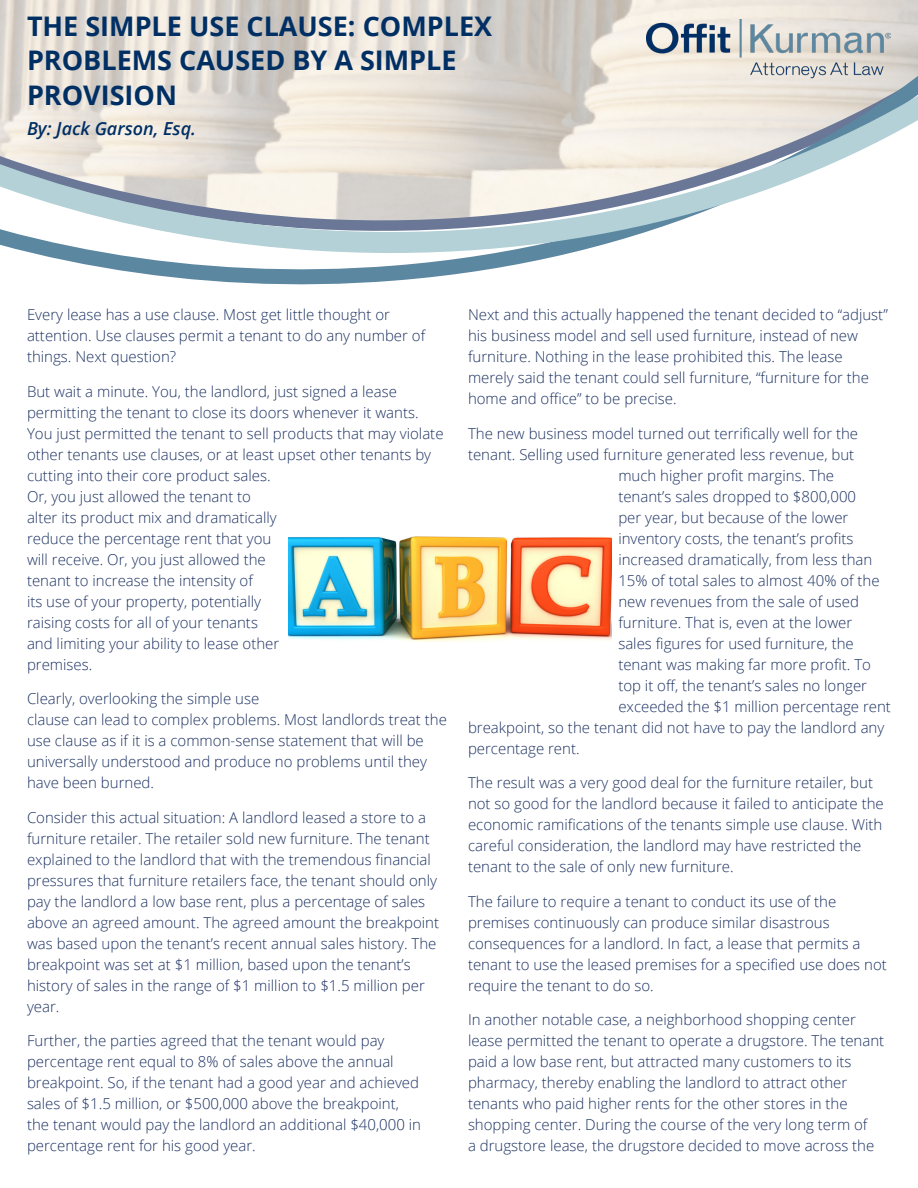
<style>
.page{position:relative;width:918px;height:1188px;background:#fff}
.page>*{position:absolute;margin:0;border:0;box-sizing:border-box;transform-origin:0 0}
.t1{font:700 27px/34.5px "Open Sans";color:#002f64}
.t2{font:italic 600 18px "Open Sans";color:#002f64}
.Paragraph_Style_2{font:300 15px/21px "Open Sans";color:#1d3262}
</style>
<div class="page">
<svg style="left:0;top:0;width:918px;height:285px"></svg>
<img style="left:288px;top:536px;width:324px;height:106px">
<img style="left:647px;top:19px;width:244px;height:63px">
<p class="t1" style="left:27px;top:8px;width:467px">THE SIMPLE USE CLAUSE: COMPLEX<br>PROBLEMS CAUSED BY A SIMPLE<br>PROVISION</p>
<p class="t2" style="left:27px;top:116px;width:171px">By: Jack Garson, Esq.</p>
<p class="Paragraph_Style_2" style="left:27px;top:304px;width:400px">Every lease has a use clause. Most get little thought or attention. Use clauses permit a tenant to do any number of things. Next question?</p>
<p class="Paragraph_Style_2" style="left:27px;top:381px;width:418px">But wait a minute. You, the landlord, just signed a lease permitting the tenant to close its doors whenever it wants.<br>You just permitted the tenant to sell products that may violate other tenants use clauses, or at least upset other tenants by cutting into their core product sales.<br>Or, you just allowed the tenant to<br>alter its product mix and dramatically<br>reduce the percentage rent that you<br>will receive. Or, you just allowed the<br>tenant to increase the intensity of<br>its use of your property, potentially<br>raising costs for all of your tenants<br>and limiting your ability to lease other<br>premises.</p>
<p class="Paragraph_Style_2" style="left:27px;top:688px;width:421px">Clearly, overlooking the simple use<br>clause can lead to complex problems. Most landlords treat the use clause as if it is a common-sense statement that will be universally understood and produce no problems until they have been burned.</p>
<p class="Paragraph_Style_2" style="left:27px;top:807px;width:414px">Consider this actual situation: A landlord leased a store to a furniture retailer. The retailer sold new furniture. The tenant explained to the landlord that with the tremendous financial pressures that furniture retailers face, the tenant should only pay the landlord a low base rent, plus a percentage of sales above an agreed amount. The agreed amount the breakpoint was based upon the tenant’s recent annual sales history. The breakpoint was set at $1 million, based upon the tenant’s history of sales in the range of $1 million to $1.5 million per year.</p>
<p class="Paragraph_Style_2" style="left:27px;top:1030px;width:396px">Further, the parties agreed that the tenant would pay percentage rent equal to 8% of sales above the annual breakpoint. So, if the tenant had a good year and achieved sales of $1.5 million, or $500,000 above the breakpoint, the tenant would pay the landlord an additional $40,000 in percentage rent for his good year.</p>
<p class="Paragraph_Style_2" style="left:468px;top:304px;width:421px">Next and this actually happened the tenant decided to “adjust” his business model and sell used furniture, instead of new furniture. Nothing in the lease prohibited this. The lease merely said the tenant could sell furniture, “furniture for the home and office” to be precise.</p>
<p class="Paragraph_Style_2" style="left:468px;top:423px;width:392px">The new business model turned out terrifically well for the</p>
<p class="Paragraph_Style_2" style="left:468px;top:444px;width:388px">tenant. Selling used furniture generated less revenue, but</p>
<p class="Paragraph_Style_2" style="left:618px;top:465px;width:217px">much higher profit margins. The</p>
<p class="Paragraph_Style_2" style="left:618px;top:486px;width:239px">tenant’s sales dropped to $800,000</p>
<p class="Paragraph_Style_2" style="left:618px;top:507px;width:232px">per year, but because of the lower</p>
<p class="Paragraph_Style_2" style="left:618px;top:528px;width:237px">inventory costs, the tenant’s profits</p>
<p class="Paragraph_Style_2" style="left:618px;top:549px;width:256px">increased dramatically, from less than</p>
<p class="Paragraph_Style_2" style="left:618px;top:570px;width:263px">15% of total sales to almost 40% of the</p>
<p class="Paragraph_Style_2" style="left:618px;top:591px;width:242px">new revenues from the sale of used</p>
<p class="Paragraph_Style_2" style="left:618px;top:612px;width:236px">furniture. That is, even at the lower</p>
<p class="Paragraph_Style_2" style="left:618px;top:633px;width:237px">sales figures for used furniture, the</p>
<p class="Paragraph_Style_2" style="left:618px;top:654px;width:254px">tenant was making far more profit. To</p>
<p class="Paragraph_Style_2" style="left:618px;top:675px;width:250px">top it off, the tenant’s sales no longer</p>
<p class="Paragraph_Style_2" style="left:618px;top:696px;width:274px">exceeded the $1 million percentage rent</p>
<p class="Paragraph_Style_2" style="left:468px;top:717px;width:418px">breakpoint, so the tenant did not have to pay the landlord any</p>
<p class="Paragraph_Style_2" style="left:468px;top:738px;width:113px">percentage rent.</p>
<p class="Paragraph_Style_2" style="left:468px;top:772px;width:417px">The result was a very good deal for the furniture retailer, but not so good for the landlord because it failed to anticipate the economic ramifications of the tenants simple use clause. With careful consideration, the landlord may have restricted the tenant to the sale of only new furniture.</p>
<p class="Paragraph_Style_2" style="left:468px;top:891px;width:420px">The failure to require a tenant to conduct its use of the premises continuously can produce similar disastrous consequences for a landlord. In fact, a lease that permits a tenant to use the leased premises for a specified use does not require the tenant to do so.</p>
<p class="Paragraph_Style_2" style="left:468px;top:1009px;width:418px">In another notable case, a neighborhood shopping center lease permitted the tenant to operate a drugstore. The tenant paid a low base rent, but attracted many customers to its pharmacy, thereby enabling the landlord to attract other tenants who paid higher rents for the other stores in the shopping center. During the course of the very long term of<br>a drugstore lease, the drugstore decided to move across the</p>
</div>
